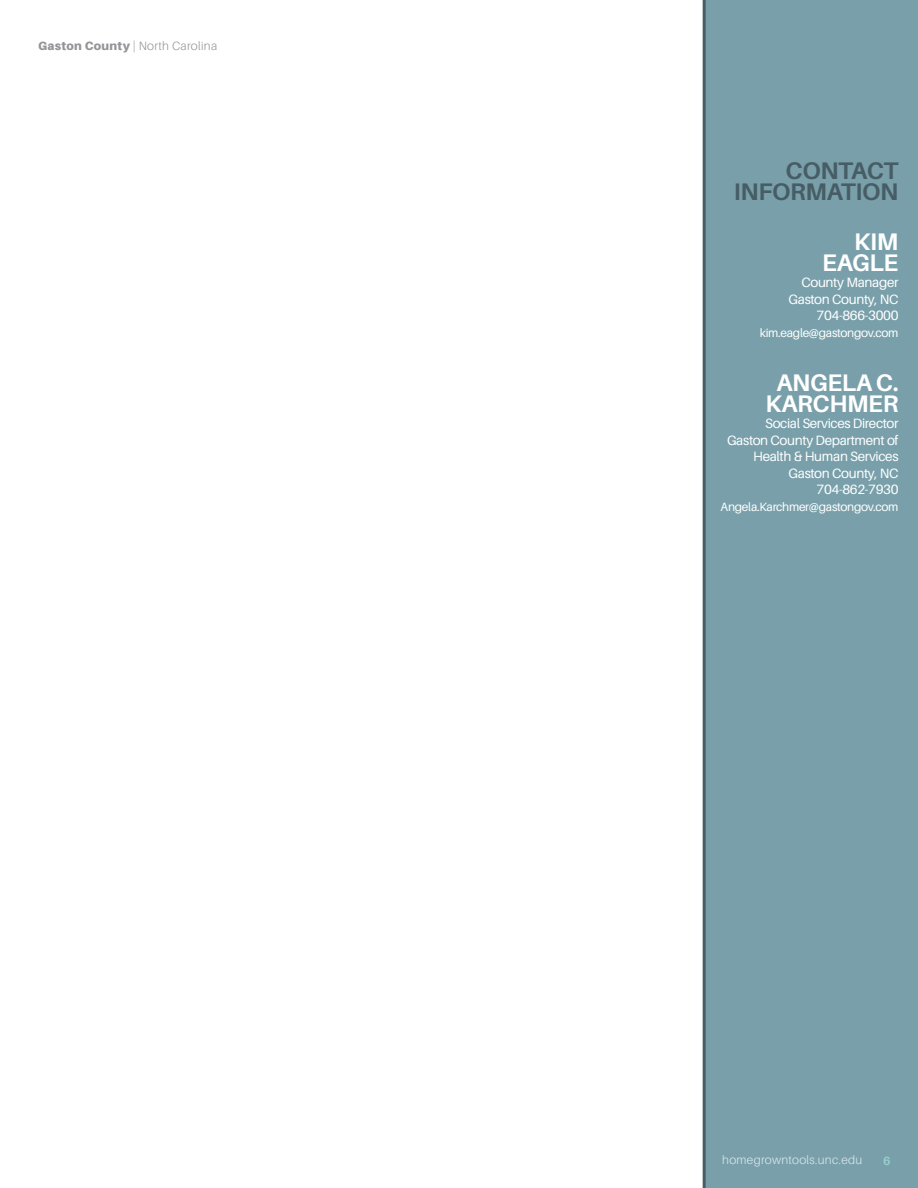
<style>
.page{position:relative;width:918px;height:1188px;background:#fff}
.page>*{position:absolute;margin:0;border:0;box-sizing:border-box;transform-origin:0 0}
.H1-wht{font:700 24px/21px "Aileron";letter-spacing:-.015em;color:#fff;text-align:center}
.H1-wht-2{font:700 24px/21px "Aileron";letter-spacing:-.015em;color:#475d65;text-align:right}
.main-text-white{font:13.5px/16.5px "Aileron";letter-spacing:-.025em;color:#fff;text-align:right}
.main-text-white-2{font:12px "Aileron";letter-spacing:-.025em;color:#fff}
.t1{font:300 12px "Aileron";letter-spacing:.025em;color:#939598}
.t2{font:300 12px "Aileron";letter-spacing:.025em;color:#dae8f2}
.t3{font:700 12px "Aileron";color:#97cdcd}
.s1{font-weight:900}
</style>
<div class="page">
<div style="left:703px;top:0;width:215px;height:1188px;background:#79a0aa"></div>
<p class="t1" style="left:38px;top:39px;width:181px"><span class="s1">Gaston County</span> | North Carolina</p>
<p class="H1-wht-2" style="left:734px;top:160px;width:166px">CONTACT<br>INFORMATION</p>
<p class="H1-wht" style="left:854px;top:231px;width:46px">KIM</p>
<p class="H1-wht" style="left:822px;top:252px;width:78px">EAGLE</p>
<p class="main-text-white" style="left:801px;top:274px;width:99px">County Manager</p>
<p class="main-text-white" style="left:789px;top:291px;width:111px">Gaston County, NC</p>
<p class="main-text-white" style="left:817px;top:307px;width:83px">704-866-3000</p>
<p class="main-text-white-2" style="left:760px;top:326px;width:140px">kim.eagle@gastongov.com</p>
<p class="H1-wht" style="left:765px;top:372px;width:135px">ANGELA C.<br>KARCHMER</p>
<p class="main-text-white" style="left:765px;top:415px;width:135px">Social Services Director</p>
<p class="main-text-white" style="left:727px;top:432px;width:173px">Gaston County Department of<br>Health &amp; Human Services</p>
<p class="main-text-white" style="left:789px;top:465px;width:111px">Gaston County, NC</p>
<p class="main-text-white" style="left:817px;top:481px;width:83px">704-862-7930</p>
<p class="main-text-white-2" style="left:721px;top:500px;width:179px">Angela.Karchmer@gastongov.com</p>
<p class="t2" style="left:722px;top:1153px;width:141px">homegrowntools.unc.edu</p>
<p class="t3" style="left:883px;top:1154px;width:9px">6</p>
</div>
